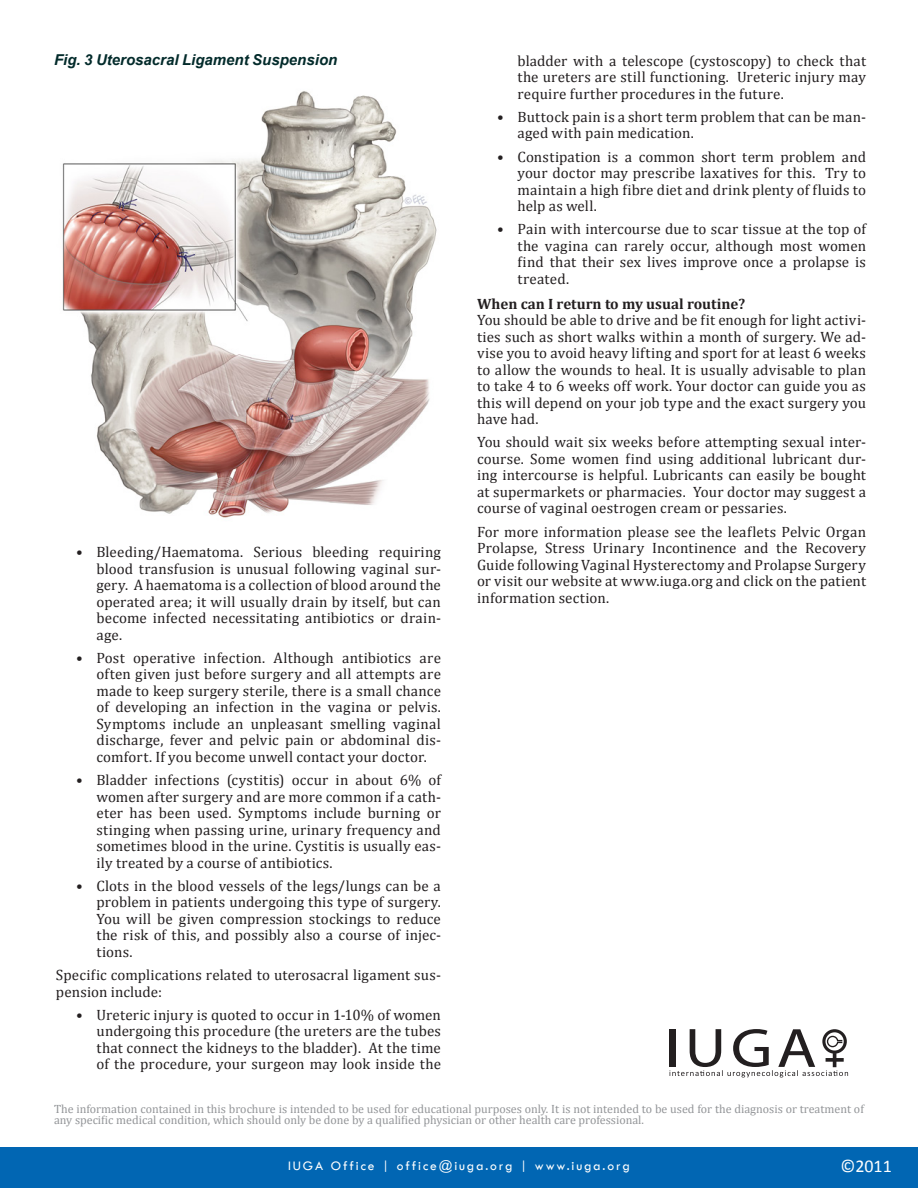
<style>
.page{position:relative;width:918px;height:1188px;background:#fff}
.page>*{position:absolute;margin:0;border:0;box-sizing:border-box;transform-origin:0 0}
.t1{font:18px "Calibri";color:#fff}
.Text_main_CONTENT{font:15px/16.5px "Cambria";letter-spacing:.01em;color:#231f20;text-align:justify}
.Paragraph_Style_1{font:italic 700 15px "Arial";color:#032b2b}
.Subtitles_content{font:700 15px "Cambria";color:#231f20}
.t2{font:13.5px "Tw Cen";letter-spacing:.14em;color:#fff}
.Copyright_Informatio{font:12px/10.5px "Cambria";color:#939598}
</style>
<div class="page">
<div style="left:0;top:1147px;width:918px;height:41px;background:#0166b3"></div>
<svg style="left:669px;top:1029px;width:179px;height:48px"></svg>
<img style="left:62px;top:91px;width:375px;height:427px">
<p class="Paragraph_Style_1" style="left:54px;top:50px;width:285px">Fig. 3 Uterosacral Ligament Suspension</p>
<p class="Text_main_CONTENT" style="left:518px;top:52px;width:350px">bladder with a telescope (cystoscopy) to check that the ureters are still functioning. Ureteric injury may require further procedures in the future.</p>
<p class="Text_main_CONTENT" style="left:518px;top:108px;width:350px;text-indent:-20px">• Buttock pain is a short term problem that can be man&shy;aged with pain medication.</p>
<p class="Text_main_CONTENT" style="left:518px;top:148px;width:350px;text-indent:-20px">• Constipation is a common short term problem and your doctor may prescribe laxatives for this. Try to maintain a high fibre diet and drink plenty of fluids to help as well.</p>
<p class="Text_main_CONTENT" style="left:518px;top:221px;width:350px;text-indent:-20px">• Pain with intercourse due to scar tissue at the top of the vagina can rarely occur, although most women find that their sex lives improve once a prolapse is treated.</p>
<p class="Subtitles_content" style="left:477px;top:293px;width:270px">When can I return to my usual routine?</p>
<p class="Text_main_CONTENT" style="left:477px;top:312px;width:391px">You should be able to drive and be fit enough for light activi&shy;ties such as short walks within a month of surgery. We ad&shy;vise you to avoid heavy lifting and sport for at least 6 weeks to allow the wounds to heal. It is usually advisable to plan to take 4 to 6 weeks off work. Your doctor can guide you as this will depend on your job type and the exact surgery you have had.</p>
<p class="Text_main_CONTENT" style="left:477px;top:434px;width:391px">You should wait six weeks before attempting sexual inter&shy;course. Some women find using additional lubricant dur&shy;ing intercourse is helpful. Lubricants can easily be bought at supermarkets or pharmacies. Your doctor may suggest a course of vaginal oestrogen cream or pessaries.</p>
<p class="Text_main_CONTENT" style="left:477px;top:523px;width:391px">For more information please see the leaflets Pelvic Organ Prolapse, Stress Urinary Incontinence and the Recovery Guide following Vaginal Hysterectomy and Prolapse Surgery or visit our website at www.iuga.org and click on the patient information section.</p>
<p class="Text_main_CONTENT" style="left:96px;top:544px;width:346px;text-indent:-20px">• Bleeding/Haematoma. Serious bleeding requiring blood transfusion is unusual following vaginal sur&shy;gery. A haematoma is a collection of blood around the operated area; it will usually drain by itself, but can become infected necessitating antibiotics or drain&shy;age.</p>
<p class="Text_main_CONTENT" style="left:96px;top:649px;width:346px;text-indent:-20px">• Post operative infection. Although antibiotics are often given just before surgery and all attempts are made to keep surgery sterile, there is a small chance of developing an infection in the vagina or pelvis.<br>Symptoms include an unpleasant smelling vaginal discharge, fever and pelvic pain or abdominal dis&shy;comfort. If you become unwell contact your doctor.</p>
<p class="Text_main_CONTENT" style="left:96px;top:772px;width:346px;text-indent:-20px">• Bladder infections (cystitis) occur in about 6% of women after surgery and are more common if a cath&shy;eter has been used. Symptoms include burning or stinging when passing urine, urinary frequency and sometimes blood in the urine. Cystitis is usually eas&shy;ily treated by a course of antibiotics.</p>
<p class="Text_main_CONTENT" style="left:96px;top:877px;width:346px;text-indent:-20px">• Clots in the blood vessels of the legs/lungs can be a problem in patients undergoing this type of surgery.<br>You will be given compression stockings to reduce the risk of this, and possibly also a course of injec&shy;tions.</p>
<p class="Text_main_CONTENT" style="left:56px;top:967px;width:387px">Specific complications related to uterosacral ligament sus&shy;pension include:</p>
<p class="Text_main_CONTENT" style="left:96px;top:1006px;width:346px;text-indent:-20px">• Ureteric injury is quoted to occur in 1-10% of women undergoing this procedure (the ureters are the tubes that connect the kidneys to the bladder). At the time of the procedure, your surgeon may look inside the</p>
<p class="Copyright_Informatio" style="left:54px;top:1104px;width:811px">The information contained in this brochure is intended to be used for educational purposes only. It is not intended to be used for the diagnosis or treatment of any specific medical condition, which should only be done by a qualified physician or other health care professional.</p>
<p class="t2" style="left:288px;top:1158px;width:343px">IUGA Office | office@iuga.org | www.iuga.org</p>
<p class="t1" style="left:840px;top:1155px;width:53px">©2011</p>
</div>
